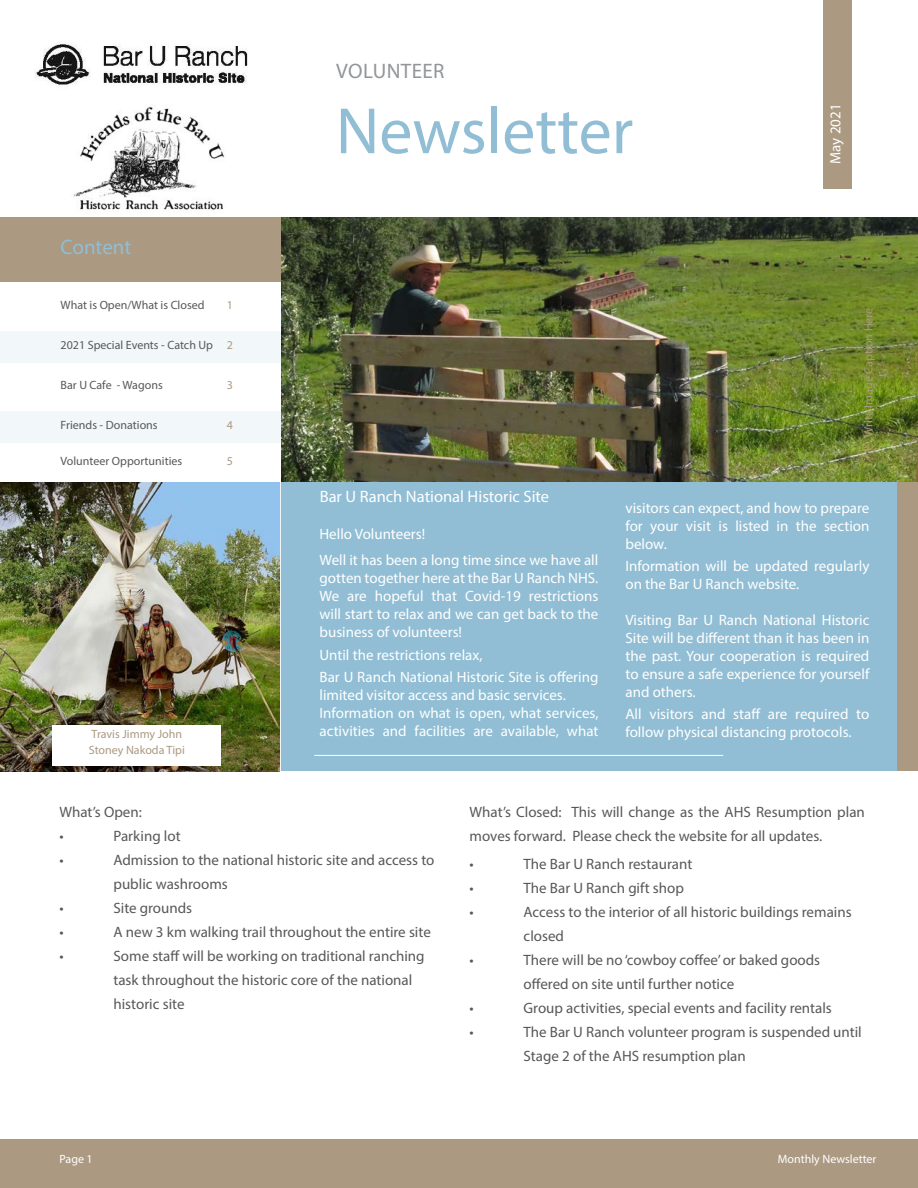
<style>
.page{position:relative;width:918px;height:1188px;background:#fff}
.page>*{position:absolute;margin:0;border:0;box-sizing:border-box;transform-origin:0 0}
.Headline{font:66px "Myriad Pro";color:#91bed4}
.Sub_Headline{font:21px "Myriad Pro";letter-spacing:.02em;color:#939598}
.H_2{font:21px "Myriad Pro";letter-spacing:-.005em;color:#91bed4}
.Caption_White{font:16.5px "Myriad Pro";color:#fff}
.B_2_White{font:15px/18px "Myriad Pro";color:#fff}
.B_1{font:15px/24px "Myriad Pro";color:#57585a}
.Caption_Medium_White{font:15px "Myriad Pro";color:#fff}
.B_2{font:12px "Myriad Pro";color:#57585a}
.t1{font:12px "Myriad Pro";color:#ab9982}
.t2{font:12px "Myriad Pro";color:#fff}
</style>
<div class="page">
<div style="left:0;top:1140px;width:918px;height:48px;background:#ab9982"></div>
<img style="left:0;top:483px;width:279px;height:288px">
<div style="left:53px;top:725px;width:168px;height:40px;background:#fff"></div>
<div style="left:823px;top:0;width:28px;height:188px;background:#ab9982"></div>
<div style="left:0;top:331px;width:282px;height:32px;background:#f2f7f9"></div>
<div style="left:0;top:217px;width:282px;height:65px;background:#ab9982"></div>
<div style="left:0;top:411px;width:282px;height:32px;background:#f2f7f9"></div>
<img style="left:282px;top:217px;width:636px;height:266px">
<div style="left:282px;top:483px;width:636px;height:288px;background:#91bed4"></div>
<div style="left:897px;top:483px;width:21px;height:288px;background:#ab9982"></div>
<img style="left:35px;top:44px;width:213px;height:42px">
<hr style="left:314px;top:755px;width:409px;height:1px;background:#fff">
<img style="left:73px;top:106px;width:152px;height:104px">
<p class="H_2" style="left:61px;top:234px;width:72px">Content</p>
<p class="B_2" style="left:61px;top:298px;width:146px">What is Open/What is Closed</p>
<p class="t1" style="left:227px;top:298px;width:8px">1</p>
<p class="B_2" style="left:61px;top:338px;width:154px">2021 Special Events - Catch Up</p>
<p class="t1" style="left:227px;top:338px;width:8px">2</p>
<p class="B_2" style="left:61px;top:378px;width:104px">Bar U Cafe - Wagons</p>
<p class="t1" style="left:227px;top:378px;width:8px">3</p>
<p class="B_2" style="left:61px;top:418px;width:99px">Friends - Donations</p>
<p class="t1" style="left:227px;top:418px;width:8px">4</p>
<p class="B_2" style="left:61px;top:453px;width:123px">Volunteer Opportunities</p>
<p class="t1" style="left:227px;top:453px;width:8px">5</p>
<p class="t1" style="left:92px;top:726px;width:92px">Travis Jimmy John</p>
<p class="t1" style="left:89px;top:743px;width:97px">Stoney Nakoda Tipi</p>
<p class="Sub_Headline" style="left:336px;top:58px;width:110px">VOLUNTEER</p>
<p class="Headline" style="left:336px;top:90px;width:299px">Newsletter</p>
<p class="Caption_Medium_White" style="left:826px;top:164px;width:62px;rotate:-90deg">May 2021</p>
<p class="t1" style="left:861px;top:437px;width:130px;rotate:-90deg">Write Image Caption Here</p>
<p class="Caption_White" style="left:320px;top:487px;width:231px">Bar U Ranch National Historic Site</p>
<p class="B_2_White" style="left:320px;top:525px;width:107px">Hello Volunteers!</p>
<p class="B_2_White" style="left:320px;top:551px;width:280px;text-align:justify">Well it has been a long time since we have all gotten together here at the Bar U Ranch NHS.<br>We are hopeful that Covid-19 restrictions will start to relax and we can get back to the business of volunteers!</p>
<p class="B_2_White" style="left:320px;top:645px;width:164px">Until the restrictions relax,</p>
<p class="B_2_White" style="left:320px;top:668px;width:280px">Bar U Ranch National Historic Site is offering limited visitor access and basic services.</p>
<p class="B_2_White" style="left:320px;top:704px;width:280px">Information on what is open, what services, activities and facilities are available, what</p>
<p class="B_2_White" style="left:626px;top:499px;width:245px;text-align:justify">visitors can expect, and how to prepare for your visit is listed in the section below.</p>
<p class="B_2_White" style="left:626px;top:557px;width:245px">Information will be updated regularly on the Bar U Ranch website.</p>
<p class="B_2_White" style="left:626px;top:611px;width:245px;text-align:justify">Visiting Bar U Ranch National Historic Site will be different than it has been in the past. Your cooperation is required to ensure a safe experience for yourself and others.</p>
<p class="B_2_White" style="left:626px;top:705px;width:245px">All visitors and staff are required to follow physical distancing protocols.</p>
<p class="B_1" style="left:59px;top:799px;width:84px">What’s Open:</p>
<p class="B_1" style="left:59px;top:823px;width:6px">•</p>
<p class="B_1" style="left:113px;top:823px;width:69px">Parking lot</p>
<p class="B_1" style="left:59px;top:847px;width:6px">•</p>
<p class="B_1" style="left:113px;top:847px;width:323px">Admission to the national historic site and access to public washrooms</p>
<p class="B_1" style="left:59px;top:895px;width:6px">•</p>
<p class="B_1" style="left:113px;top:895px;width:80px">Site grounds</p>
<p class="B_1" style="left:59px;top:919px;width:6px">•</p>
<p class="B_1" style="left:113px;top:919px;width:319px">A new 3 km walking trail throughout the entire site</p>
<p class="B_1" style="left:59px;top:943px;width:6px">•</p>
<p class="B_1" style="left:113px;top:943px;width:313px">Some staff will be working on traditional ranching task throughout the historic core of the national historic site</p>
<p class="B_1" style="left:470px;top:799px;width:397px">What’s Closed: This will change as the AHS Resumption plan moves forward. Please check the website for all updates.</p>
<p class="B_1" style="left:470px;top:852px;width:6px">•</p>
<p class="B_1" style="left:524px;top:852px;width:170px">The Bar U Ranch restaurant</p>
<p class="B_1" style="left:470px;top:876px;width:6px">•</p>
<p class="B_1" style="left:524px;top:876px;width:162px">The Bar U Ranch gift shop</p>
<p class="B_1" style="left:470px;top:900px;width:6px">•</p>
<p class="B_1" style="left:524px;top:900px;width:330px">Access to the interior of all historic buildings remains closed</p>
<p class="B_1" style="left:470px;top:948px;width:6px">•</p>
<p class="B_1" style="left:524px;top:948px;width:298px">There will be no ‘cowboy coffee’ or baked goods offered on site until further notice</p>
<p class="B_1" style="left:470px;top:996px;width:6px">•</p>
<p class="B_1" style="left:524px;top:996px;width:310px">Group activities, special events and facility rentals</p>
<p class="B_1" style="left:470px;top:1020px;width:6px">•</p>
<p class="B_1" style="left:524px;top:1020px;width:340px">The Bar U Ranch volunteer program is suspended until<br>Stage 2 of the AHS resumption plan</p>
<p class="t2" style="left:60px;top:1152px;width:35px">Page 1</p>
<p class="t2" style="left:778px;top:1152px;width:100px">Monthly Newsletter</p>
</div>
